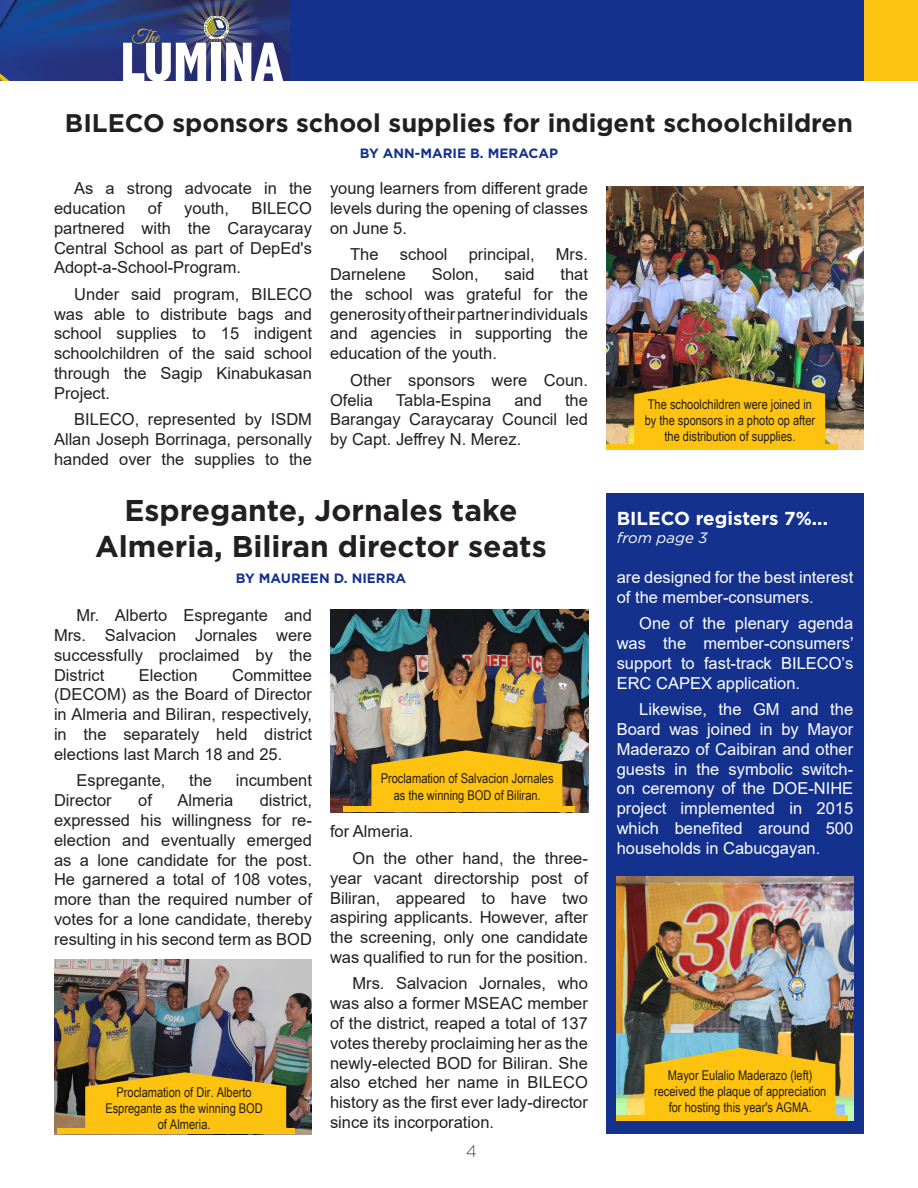
<style>
.page{position:relative;width:918px;height:1188px;background:#fff}
.page>*{position:absolute;margin:0;border:0;box-sizing:border-box;transform-origin:0 0}
.t1{font:800 condensed 56.25px "Abadi";color:#fff}
.t2{font:700 30px "Gotham";color:#231f20}
.t3{font:700 25.5px "Gotham";color:#231f20}
.t4{font:700 18.75px "Gotham";color:#fff}
.t5{font:18px "Great Vibes";color:#fec210}
.Paragraph_Style_1{font:16.5px/19.8px "Arial";color:#231f20;text-align:justify}
.Paragraph_Style_1-2{font:16.5px/19.8px "Arial";color:#fff;text-align:justify}
.t6{font:200 16.5px "Gotham";color:#000}
.t7{font:italic 15px "Gotham";color:#fff}
.t8{font:13.5px/16.2px "Arial Narrow Special G1";color:#231f20;text-align:center}
.t9{font:700 13.5px "Gotham";color:#14318e}
</style>
<div class="page">
<div style="left:276px;top:0;width:642px;height:80px;background:#14318e"></div>
<img style="left:0;top:0;width:290px;height:80px">
<img style="left:172px;top:0;width:87px;height:74px">
<img style="left:204px;top:16px;width:24px;height:23px">
<div style="left:864px;top:0;width:54px;height:80px;background:#fec210"></div>
<div style="left:606px;top:493px;width:258px;height:641px;background:#14318e"></div>
<img style="left:606px;top:187px;width:258px;height:263px">
<img style="left:330px;top:609px;width:258px;height:203px">
<img style="left:54px;top:959px;width:258px;height:175px">
<img style="left:617px;top:877px;width:236px;height:243px">
<div style="left:616px;top:1115px;width:232px;height:5px;background:#fec210"></div>
<svg style="left:644px;top:1048px;width:191px;height:67px;background:#e9b71b"></svg>
<div style="left:606px;top:444px;width:231px;height:6px;background:#fec210"></div>
<svg style="left:634px;top:377px;width:191px;height:67px;background:#e5b115"></svg>
<div style="left:343px;top:807px;width:232px;height:5px;background:#fec210"></div>
<svg style="left:371px;top:750px;width:191px;height:57px;background:#e5b116"></svg>
<div style="left:57px;top:1129px;width:238px;height:5px;background:#fec210"></div>
<svg style="left:85px;top:1072px;width:201px;height:57px;background:#e7b216"></svg>
<p class="t5" style="left:132px;top:27px;width:28px">The</p>
<h1 class="t1" style="left:120px;top:30px;width:165px">LUMINA</h1>
<p class="t3" style="left:65px;top:108px;width:790px">BILECO sponsors school supplies for indigent schoolchildren</p>
<p class="Paragraph_Style_1" style="left:54px;top:178px;width:259px;text-indent:20px">As a strong advocate in the education</p>
<p class="Paragraph_Style_1" style="left:54px;top:198px;width:260px;text-indent:197px">BILECO partnered with the Caraycaray Central School as part of DepEd's Adopt-a-School-Program.</p>
<p class="Paragraph_Style_1" style="left:54px;top:284px;width:260px;text-indent:20px">Under said program, BILECO was able to distribute bags and school supplies to 15 indigent schoolchildren of the said school through the Sagip Kinabukasan Project.</p>
<p class="Paragraph_Style_1" style="left:54px;top:410px;width:260px;text-indent:20px">BILECO, represented by ISDM Allan Joseph Borrinaga, personally handed over the supplies to the</p>
<p class="Paragraph_Style_1" style="left:148px;top:198px;width:15px">of</p>
<p class="Paragraph_Style_1" style="left:184px;top:198px;width:46px">youth,</p>
<p class="t9" style="left:360px;top:145px;width:200px">BY ANN-MARIE B. MERACAP</p>
<p class="Paragraph_Style_1" style="left:330px;top:178px;width:259px">young learners from different grade levels during the opening of classes on June 5.</p>
<p class="Paragraph_Style_1" style="left:350px;top:244px;width:30px">The</p>
<p class="Paragraph_Style_1" style="left:400px;top:244px;width:49px">school</p>
<p class="Paragraph_Style_1" style="left:469px;top:244px;width:68px">principal,</p>
<p class="Paragraph_Style_1" style="left:556px;top:244px;width:34px">Mrs.</p>
<p class="Paragraph_Style_1" style="left:330px;top:264px;width:78px">Darnelene</p>
<p class="Paragraph_Style_1" style="left:432px;top:264px;width:48px">Solon,</p>
<p class="Paragraph_Style_1" style="left:504px;top:264px;width:32px">said</p>
<p class="Paragraph_Style_1" style="left:330px;top:264px;width:260px;text-indent:230px">that the school was grateful for the generosity of their partner individuals and agencies in supporting the education of the youth.</p>
<p class="Paragraph_Style_1" style="left:330px;top:370px;width:259px;text-indent:20px">Other sponsors were Coun.<br>Ofelia</p>
<p class="Paragraph_Style_1" style="left:330px;top:390px;width:259px;text-indent:235px">the Barangay Caraycaray Council led by Capt. Jeffrey N. Merez.</p>
<p class="Paragraph_Style_1" style="left:396px;top:390px;width:97px">Tabla-Espina</p>
<p class="Paragraph_Style_1" style="left:514px;top:390px;width:29px">and</p>
<p class="t2" style="left:124px;top:493px;width:395px">Espregante, Jornales take</p>
<p class="t2" style="left:95px;top:529px;width:453px">Almeria, Biliran director seats</p>
<p class="t9" style="left:236px;top:571px;width:172px">BY MAUREEN D. NIERRA</p>
<p class="Paragraph_Style_1" style="left:54px;top:605px;width:259px;text-indent:22px">Mr. Alberto Espregante and Mrs. Salvacion Jornales were successfully proclaimed by the District</p>
<p class="Paragraph_Style_1" style="left:54px;top:665px;width:259px;text-indent:178px">Committee (DECOM) as the Board of Director in Almeria and Biliran, respectively, in the separately held district elections last March 18 and 25.</p>
<p class="Paragraph_Style_1" style="left:76px;top:771px;width:90px">Espregante,</p>
<p class="Paragraph_Style_1" style="left:189px;top:771px;width:24px">the</p>
<p class="Paragraph_Style_1" style="left:236px;top:771px;width:78px">incumbent</p>
<p class="Paragraph_Style_1" style="left:54px;top:790px;width:59px">Director</p>
<p class="Paragraph_Style_1" style="left:138px;top:790px;width:15px">of</p>
<p class="Paragraph_Style_1" style="left:177px;top:790px;width:57px">Almeria</p>
<p class="Paragraph_Style_1" style="left:139px;top:665px;width:60px">Election</p>
<p class="Paragraph_Style_1" style="left:54px;top:790px;width:260px;text-indent:206px">district, expressed his willingness for re&shy;election and eventually emerged as a lone candidate for the post.<br>He garnered a total of 108 votes, more than the required number of votes for a lone candidate, thereby resulting in his second term as BOD</p>
<p class="t8" style="left:105px;top:1084px;width:159px">Proclamation of Dir. Alberto<br>Espregante as the winning BOD</p>
<p class="t8" style="left:158px;top:1116px;width:54px">of Almeria.</p>
<p class="t8" style="left:381px;top:770px;width:174px">Proclamation of Salvacion Jornales as the winning BOD of Biliran.</p>
<p class="Paragraph_Style_1" style="left:330px;top:822px;width:85px">for Almeria.</p>
<p class="Paragraph_Style_1" style="left:330px;top:848px;width:260px;text-indent:22px">On the other hand, the three&shy;year vacant directorship post of Biliran, appeared to have two aspiring applicants. However, after the screening, only one candidate was qualified to run for the position.</p>
<p class="Paragraph_Style_1" style="left:330px;top:974px;width:260px;text-indent:22px">Mrs. Salvacion Jornales, who was also a former MSEAC member of the district, reaped a total of 137 votes thereby proclaiming her as the newly-elected BOD for Biliran. She also etched her name in BILECO history as the first ever lady-director since its incorporation.</p>
<p class="t6" style="left:466px;top:1143px;width:12px">4</p>
<p class="t8" style="left:645px;top:395px;width:172px">The schoolchildren were joined in by the sponsors in a photo op after the distribution of supplies.</p>
<p class="t4" style="left:617px;top:508px;width:213px">BILECO registers 7%...</p>
<p class="t7" style="left:617px;top:529px;width:92px">from page 3</p>
<p class="Paragraph_Style_1-2" style="left:617px;top:567px;width:238px">are designed for the best interest of the member-consumers.</p>
<p class="Paragraph_Style_1-2" style="left:617px;top:613px;width:239px;text-indent:22px">One of the plenary agenda was the member-consumers’ support to fast-track BILECO’s ERC CAPEX application.</p>
<p class="Paragraph_Style_1-2" style="left:617px;top:699px;width:238px;text-indent:22px">Likewise, the GM and the Board was joined in by Mayor Maderazo of Caibiran and other guests in the symbolic switch&shy;on ceremony of the DOE-NIHE project implemented in 2015 which benefited around 500 households in Cabucgayan.</p>
<p class="t8" style="left:654px;top:1066px;width:174px">Mayor Eulalio Maderazo (left) received the plaque of appreciation for hosting this year's AGMA.</p>
</div>
